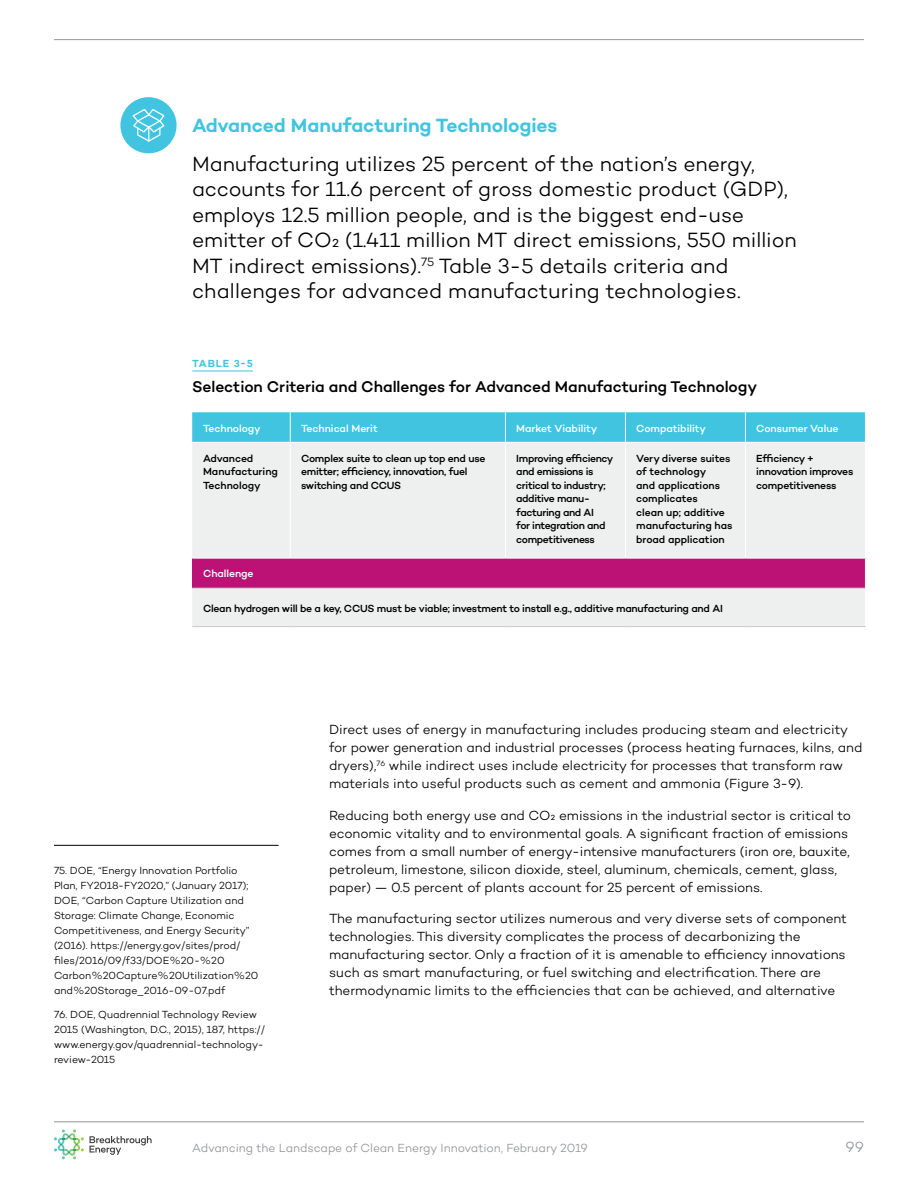
<style>
.page{position:relative;width:918px;height:1188px;background:#fff}
.page>*{position:absolute;margin:0;border:0;box-sizing:border-box;transform-origin:0 0}
.t1{font:300 21px/25.5px "Campton";color:#000}
.t2{font:600 19.5px "Campton";letter-spacing:-.005em;color:#40c4e0}
.t3{font:500 15.75px "Campton";letter-spacing:-.005em;color:#000}
.t4{font:300 15px "Campton";color:#939598}
.t5{font:300 13.5px/18px "Campton";letter-spacing:-.005em;color:#000}
.t6{font:300 12px "Campton";letter-spacing:-.005em;color:#939598}
.t7{font:300 10.5px/15px "Campton";letter-spacing:-.005em;color:#000}
.t8{font:500 10.5px/13.5px "Campton";letter-spacing:-.025em;color:#000}
.t9{font:500 10.5px/13.5px "Campton";letter-spacing:-.005em;color:#000}
.t10{font:500 10.5px "Campton";letter-spacing:-.005em;color:#fff}
.t11{font:600 10.5px "Campton";letter-spacing:.085em;color:#40c4e0}
</style>
<div class="page">
<hr style="left:54px;top:1121px;width:810px;height:1px;background:#939598">
<hr style="left:54px;top:39px;width:810px;height:1px;background:#939598">
<svg style="left:54px;top:1129px;width:98px;height:31px"></svg>
<hr style="left:54px;top:845px;width:225px;height:1px;background:#000">
<div style="left:120px;top:97px;width:57px;height:56px;background:#40c4e0;border-radius:50%"></div>
<svg style="left:133px;top:109px;width:31px;height:33px"></svg>
<svg style="left:192px;top:412px;width:673px;height:30px;background:#43c4e0"></svg>
<div style="left:192px;top:443px;width:673px;height:183px;background:#eeefef"></div>
<div style="left:192px;top:558px;width:673px;height:30px;background:#bc1275"></div>
<hr style="left:290px;top:412px;width:1px;height:30px;background:#fff">
<hr style="left:505px;top:412px;width:1px;height:30px;background:#fff">
<hr style="left:625px;top:412px;width:1px;height:30px;background:#fff">
<hr style="left:745px;top:412px;width:1px;height:30px;background:#fff">
<hr style="left:290px;top:443px;width:1px;height:115px;background:#fff">
<hr style="left:505px;top:443px;width:1px;height:115px;background:#fff">
<hr style="left:625px;top:443px;width:1px;height:115px;background:#fff">
<hr style="left:745px;top:443px;width:1px;height:115px;background:#fff">
<hr style="left:192px;top:558px;width:98px;height:1px;background:#fff">
<hr style="left:290px;top:558px;width:215px;height:1px;background:#fff">
<hr style="left:505px;top:558px;width:120px;height:1px;background:#fff">
<hr style="left:625px;top:558px;width:120px;height:1px;background:#fff">
<hr style="left:745px;top:558px;width:121px;height:1px;background:#fff">
<svg style="left:865px;top:559px;width:1px;height:29px"></svg>
<hr style="left:192px;top:588px;width:98px;height:1px;background:#c7c8ca">
<hr style="left:290px;top:588px;width:215px;height:1px;background:#c7c8ca">
<hr style="left:505px;top:588px;width:120px;height:1px;background:#c7c8ca">
<hr style="left:625px;top:588px;width:120px;height:1px;background:#c7c8ca">
<hr style="left:745px;top:588px;width:120px;height:1px;background:#c7c8ca">
<hr style="left:192px;top:626px;width:98px;height:1px;background:#c7c8ca">
<hr style="left:290px;top:626px;width:215px;height:1px;background:#c7c8ca">
<hr style="left:505px;top:626px;width:120px;height:1px;background:#c7c8ca">
<hr style="left:625px;top:626px;width:120px;height:1px;background:#c7c8ca">
<hr style="left:745px;top:626px;width:121px;height:1px;background:#c7c8ca">
<hr style="left:192px;top:371px;width:61px;height:1px;background:#40c4e0">
<h2 class="t2" style="left:192px;top:113px;width:367px">Advanced Manufacturing Technologies</h2>
<p class="t1" style="left:192px;top:151px;width:606px">Manufacturing utilizes 25 percent of the nation’s energy, accounts for 11.6 percent of gross domestic product (GDP), employs 12.5 million people, and is the biggest end-use emitter of CO2 (1.411 million MT direct emissions, 550 million MT indirect emissions).<sup>75</sup> Table 3-5 details criteria and challenges for advanced manufacturing technologies.</p>
<p class="t11" style="left:192px;top:356px;width:62px">TABLE 3-5</p>
<p class="t3" style="left:192px;top:377px;width:567px">Selection Criteria and Challenges for Advanced Manufacturing Technology</p>
<p class="t10" style="left:203px;top:421px;width:59px">Technology</p>
<p class="t10" style="left:301px;top:421px;width:78px">Technical Merit</p>
<p class="t10" style="left:516px;top:421px;width:82px">Market Viability</p>
<p class="t10" style="left:636px;top:421px;width:71px">Compatibility</p>
<p class="t10" style="left:756px;top:421px;width:84px">Consumer Value</p>
<p class="t9" style="left:203px;top:451px;width:76px">Advanced<br>Manufacturing<br>Technology</p>
<p class="t8" style="left:301px;top:451px;width:186px">Complex suite to clean up top end use emitter; efficiency, innovation, fuel switching and CCUS</p>
<p class="t8" style="left:516px;top:451px;width:99px">Improving efficiency and emissions is critical to industry; additive manu&shy;facturing and AI<br>for integration and competitiveness</p>
<p class="t9" style="left:636px;top:451px;width:98px">Very diverse suites of technology<br>and applications complicates<br>clean up; additive manufacturing has broad application</p>
<p class="t8" style="left:756px;top:451px;width:99px">Efficiency + innovation improves competitiveness</p>
<p class="t10" style="left:203px;top:567px;width:52px">Challenge</p>
<p class="t8" style="left:203px;top:601px;width:521px">Clean hydrogen will be a key, CCUS must be viable; investment to install e.g., additive manufacturing and AI</p>
<p class="t7" style="left:54px;top:863px;width:206px">75. DOE, “Energy Innovation Portfolio Plan, FY2018-FY2020,” (January 2017); DOE, “Carbon Capture Utilization and Storage: Climate Change, Economic Competitiveness, and Energy Security” (2016). https://energy.gov/sites/prod/ files/2016/09/f33/DOE%20-%20<br>Carbon%20Capture%20Utilization%20 and%20Storage_2016-09-07.pdf</p>
<p class="t7" style="left:54px;top:1007px;width:213px">76. DOE, Quadrennial Technology Review 2015 (Washington, D.C., 2015), 187, https:// www.energy.gov/quadrennial-technology&shy;review-2015</p>
<p class="t5" style="left:329px;top:721px;width:535px">Direct uses of energy in manufacturing includes producing steam and electricity for power generation and industrial processes (process heating furnaces, kilns, and dryers),<sup>76</sup> while indirect uses include electricity for processes that transform raw materials into useful products such as cement and ammonia (Figure 3-9).</p>
<p class="t5" style="left:329px;top:806px;width:524px">Reducing both energy use and CO2 emissions in the industrial sector is critical to economic vitality and to environmental goals. A significant fraction of emissions comes from a small number of energy-intensive manufacturers (iron ore, bauxite, petroleum, limestone, silicon dioxide, steel, aluminum, chemicals, cement, glass, paper) — 0.5 percent of plants account for 25 percent of emissions.</p>
<p class="t5" style="left:329px;top:910px;width:520px">The manufacturing sector utilizes numerous and very diverse sets of component technologies. This diversity complicates the process of decarbonizing the manufacturing sector. Only a fraction of it is amenable to efficiency innovations such as smart manufacturing, or fuel switching and electrification. There are thermodynamic limits to the efficiencies that can be achieved, and alternative</p>
<p class="t6" style="left:192px;top:1141px;width:397px">Advancing the Landscape of Clean Energy Innovation, February 2019</p>
<p class="t4" style="left:846px;top:1138px;width:20px">99</p>
</div>
